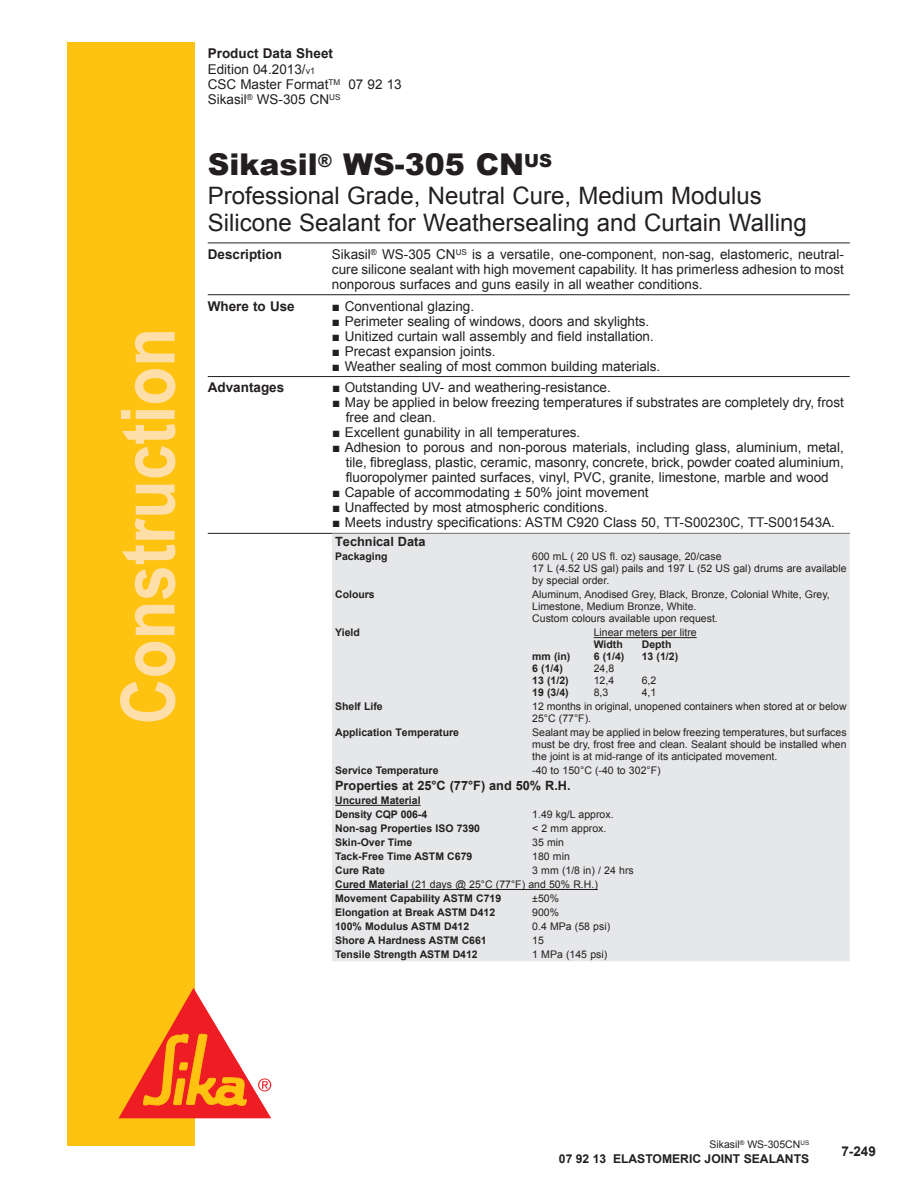
<style>
.page{position:relative;width:918px;height:1188px;background:#fff}
.page>*{position:absolute;margin:0;border:0;box-sizing:border-box;transform-origin:0 0}
.t1{font:700 75px "Arial";color:#fedfaa;scale:.85 1}
.t2{font:900 30px "Arial";color:#231f20}
.t3{font:24px/27px "Arial";color:#231f20}
.t4{font:13.5px/15px "Arial";color:#231f20}
.t5{font:700 13.5px "Arial";color:#231f20}
.t6{font:700 12.75px "Arial";color:#231f20}
.t7{font:700 12.15px "Arial";color:#231f20}
.t8{font:10.5px/12px "Arial";color:#231f20}
.t9{font:700 10.5px/14px "Arial";color:#231f20}
.s1{font-weight:700}
.s2{font-size:9px}
</style>
<div class="page">
<div style="left:68px;top:43px;width:127px;height:1103px;background:#fec210"></div>
<svg style="left:119px;top:988px;width:152px;height:130px"></svg>
<hr style="left:208px;top:243px;width:124px;height:1px;background:#231f20">
<hr style="left:332px;top:243px;width:518px;height:1px;background:#231f20">
<hr style="left:208px;top:294px;width:124px;height:1px;background:#231f20">
<hr style="left:332px;top:294px;width:518px;height:1px;background:#231f20">
<hr style="left:208px;top:376px;width:124px;height:1px;background:#231f20">
<hr style="left:332px;top:376px;width:518px;height:1px;background:#231f20">
<hr style="left:208px;top:533px;width:124px;height:1px;background:#231f20">
<hr style="left:332px;top:533px;width:518px;height:1px;background:#231f20">
<div style="left:332px;top:534px;width:518px;height:427px;background:#e6e7e9"></div>
<hr style="left:594px;top:637px;width:103px;height:1px;background:#231f20">
<hr style="left:335px;top:805px;width:86px;height:1px;background:#231f20">
<hr style="left:335px;top:889px;width:263px;height:1px;background:#231f20">
<h1 class="t1" style="left:98px;top:724px;width:468px;rotate:-90deg">Construction</h1>
<p class="t4" style="left:208px;top:46px;width:196px"><span class="s1">Product Data Sheet<br></span>Edition 04.2013/<span class="s2">v1<br></span>CSC Master Format<sup>TM</sup> 07 92 13<br>Sikasil<sup>®</sup> WS-305 CN<sup>US</sup></p>
<h2 class="t2" style="left:208px;top:142px;width:346px">Sikasil<sup>®</sup> WS-305 CN<sup>US</sup></h2>
<h3 class="t3" style="left:208px;top:182px;width:600px">Professional Grade, Neutral Cure, Medium Modulus<br>Silicone Sealant for Weathersealing and Curtain Walling</h3>
<p class="t5" style="left:208px;top:245px;width:76px">Description</p>
<p class="t4" style="left:332px;top:247px;width:513px;text-align:justify">Sikasil<sup>®</sup> WS-305 CN<sup>US</sup> is a versatile, one-component, non-sag, elastomeric, neutral&shy;cure silicone sealant with high movement capability. It has primerless adhesion to most nonporous surfaces and guns easily in all weather conditions.</p>
<p class="t5" style="left:208px;top:297px;width:89px">Where to Use</p>
<p class="t4" style="left:332px;top:298px;width:144px">■ Conventional glazing.</p>
<p class="t4" style="left:332px;top:313px;width:319px">■ Perimeter sealing of windows, doors and skylights.</p>
<p class="t4" style="left:332px;top:328px;width:323px">■ Unitized curtain wall assembly and field installation.</p>
<p class="t4" style="left:332px;top:343px;width:165px">■ Precast expansion joints.</p>
<p class="t4" style="left:332px;top:358px;width:330px">■ Weather sealing of most common building materials.</p>
<p class="t5" style="left:208px;top:379px;width:78px">Advantages</p>
<p class="t4" style="left:332px;top:380px;width:280px">■ Outstanding UV- and weathering-resistance.</p>
<p class="t4" style="left:346px;top:395px;width:500px;text-indent:-14px">■ May be applied in below freezing temperatures if substrates are completely dry, frost free and clean.</p>
<p class="t4" style="left:332px;top:425px;width:250px">■ Excellent gunability in all temperatures.</p>
<p class="t4" style="left:346px;top:440px;width:500px;text-align:justify;text-indent:-14px">■ Adhesion to porous and non-porous materials, including glass, aluminium, metal, tile, fibreglass, plastic, ceramic, masonry, concrete, brick, powder coated aluminium, fluoropolymer painted surfaces, vinyl, PVC, granite, limestone, marble and wood</p>
<p class="t4" style="left:332px;top:485px;width:318px">■ Capable of accommodating ± 50% joint movement</p>
<p class="t4" style="left:332px;top:500px;width:277px">■ Unaffected by most atmospheric conditions.</p>
<p class="t4" style="left:332px;top:515px;width:504px">■ Meets industry specifications: ASTM C920 Class 50, TT-S00230C, TT-S001543A.</p>
<p class="t6" style="left:335px;top:533px;width:92px">Technical Data</p>
<p class="t9" style="left:335px;top:550px;width:54px">Packaging</p>
<p class="t8" style="left:532px;top:550px;width:316px">600 mL ( 20 US fl. oz) sausage, 20/case<br>17 L (4.52 US gal) pails and 197 L (52 US gal) drums are available by special order.</p>
<p class="t9" style="left:335px;top:588px;width:41px">Colours</p>
<p class="t8" style="left:532px;top:589px;width:299px">Aluminum, Anodised Grey, Black, Bronze, Colonial White, Grey,<br>Limestone, Medium Bronze, White.<br>Custom colours available upon request.</p>
<p class="t9" style="left:335px;top:626px;width:26px">Yield</p>
<p class="t8" style="left:594px;top:627px;width:104px">Linear meters per litre</p>
<p class="t9" style="left:594px;top:638px;width:31px">Width</p>
<p class="t9" style="left:642px;top:638px;width:31px">Depth</p>
<p class="t9" style="left:532px;top:650px;width:40px">mm (in)</p>
<p class="t9" style="left:594px;top:650px;width:32px">6 (1/4)</p>
<p class="t9" style="left:642px;top:650px;width:38px">13 (1/2)</p>
<p class="t9" style="left:532px;top:662px;width:32px">6 (1/4)</p>
<p class="t8" style="left:594px;top:663px;width:22px">24,8</p>
<p class="t9" style="left:532px;top:674px;width:38px">13 (1/2)</p>
<p class="t8" style="left:594px;top:675px;width:22px">12,4</p>
<p class="t8" style="left:642px;top:675px;width:16px">6,2</p>
<p class="t9" style="left:532px;top:686px;width:38px">19 (3/4)</p>
<p class="t8" style="left:594px;top:687px;width:16px">8,3</p>
<p class="t8" style="left:642px;top:687px;width:16px">4,1</p>
<p class="t9" style="left:335px;top:700px;width:49px">Shelf Life</p>
<p class="t8" style="left:532px;top:701px;width:316px">12 months in original, unopened containers when stored at or below<br>25°C (77°F).</p>
<p class="t9" style="left:335px;top:726px;width:125px">Application Temperature</p>
<p class="t8" style="left:532px;top:727px;width:316px;text-align:justify">Sealant may be applied in below freezing temperatures, but surfaces must be dry, frost free and clean. Sealant should be installed when the joint is at mid-range of its anticipated movement.</p>
<p class="t9" style="left:335px;top:764px;width:105px">Service Temperature</p>
<p class="t8" style="left:532px;top:765px;width:130px">-40 to 150°C (-40 to 302°F)</p>
<p class="t6" style="left:335px;top:777px;width:237px">Properties at 25°C (77°F) and 50% R.H.</p>
<p class="t9" style="left:335px;top:794px;width:94px">Uncured Material<br>Density CQP 006-4</p>
<p class="t8" style="left:532px;top:808px;width:83px">1.49 kg/L approx.</p>
<p class="t9" style="left:335px;top:822px;width:147px">Non-sag Properties ISO 7390</p>
<p class="t8" style="left:532px;top:822px;width:76px">&lt; 2 mm approx.</p>
<p class="t9" style="left:335px;top:836px;width:79px">Skin-Over Time</p>
<p class="t8" style="left:532px;top:836px;width:33px">35 min</p>
<p class="t9" style="left:335px;top:850px;width:139px">Tack-Free Time ASTM C679</p>
<p class="t8" style="left:532px;top:850px;width:39px">180 min</p>
<p class="t9" style="left:335px;top:864px;width:51px">Cure Rate</p>
<p class="t8" style="left:335px;top:863px;width:300px;line-height:14.1px;text-indent:197px">3 mm (1/8 in) / 24 hrs<br><span class="s1">Cured Material</span> (21 days @ 25°C (77°F) and 50% R.H.)<br><span class="s1">Movement Capability ASTM C719</span></p>
<p class="t8" style="left:532px;top:892px;width:28px">±50%</p>
<p class="t9" style="left:335px;top:906px;width:162px">Elongation at Break ASTM D412</p>
<p class="t8" style="left:532px;top:906px;width:28px">900%</p>
<p class="t9" style="left:335px;top:920px;width:136px">100% Modulus ASTM D412</p>
<p class="t8" style="left:532px;top:920px;width:79px">0.4 MPa (58 psi)</p>
<p class="t9" style="left:335px;top:934px;width:153px">Shore A Hardness ASTM C661</p>
<p class="t8" style="left:532px;top:934px;width:13px">15</p>
<p class="t9" style="left:335px;top:948px;width:144px">Tensile Strength ASTM D412</p>
<p class="t8" style="left:532px;top:949px;width:76px">1 MPa (145 psi)</p>
<p class="t8" style="left:710px;top:1138px;width:101px">Sikasil<sup>®</sup> WS-305CN<sup>US</sup></p>
<p class="t7" style="left:559px;top:1150px;width:252px">07 92 13 ELASTOMERIC JOINT SEALANTS</p>
<p class="t5" style="left:841px;top:1142px;width:36px">7-249</p>
</div>
